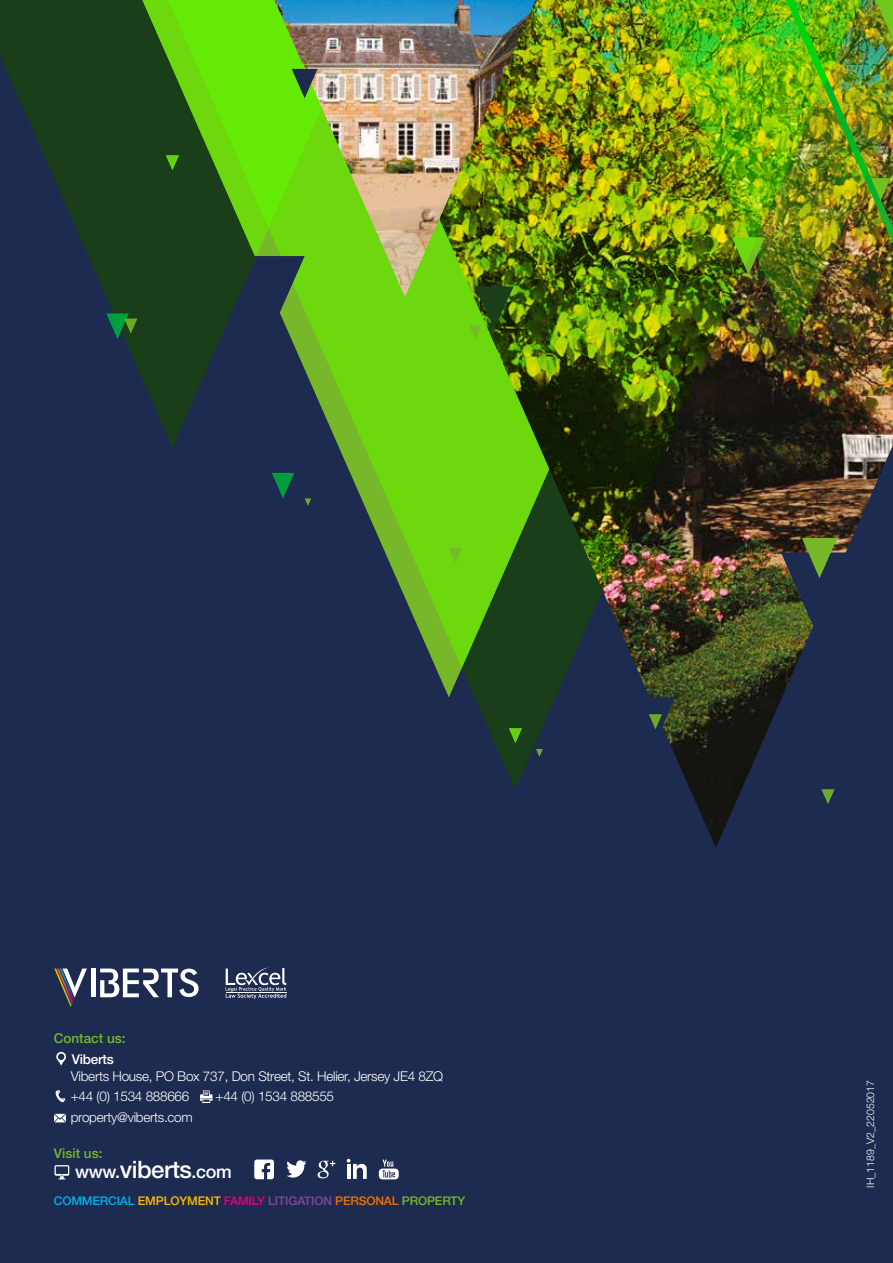
<style>
.page{position:relative;width:893px;height:1263px;background:#1e2b50}
.page>*{position:absolute;margin:0;border:0;box-sizing:border-box;transform-origin:0 0}
.t1{font:500 18px "Helvetica Neue LT Pro";letter-spacing:-.02em;color:#fff}
.t2{font:300 13.5px/20.7px "Helvetica Neue LT Pro";letter-spacing:-.02em;color:#fff}
.t3{font:500 13.5px "Helvetica Neue LT Pro";color:#76b82a}
.t4{font:500 13.5px "Helvetica Neue LT Pro";letter-spacing:-.02em;color:#fff}
.t5{font:500 12px "Helvetica Neue LT Pro";letter-spacing:-.01em;color:#00b1eb}
.t6{font:300 10.5px "Helvetica Neue LT Pro";color:#fff}
.s1{font-size:24px}
.s2{color:#fbba00}
.s3{color:#e6007d}
.s4{color:#814997}
.s5{color:#ee7203}
.s6{color:#76b82a}
</style>
<div class="page">
<img style="left:879px;top:340px;width:14px;height:136px">
<img style="left:879px;top:0;width:14px;height:340px">
<svg style="left:821px;top:789px;width:14px;height:15px"></svg>
<img style="left:272px;top:0;width:607px;height:789px">
<svg style="left:0;top:0;width:536px;height:447px"></svg>
<img style="left:274px;top:0;width:262px;height:297px">
<svg style="left:106px;top:313px;width:31px;height:26px"></svg>
<svg style="left:292px;top:69px;width:26px;height:29px"></svg>
<svg style="left:305px;top:498px;width:6px;height:8px"></svg>
<svg style="left:449px;top:548px;width:13px;height:15px"></svg>
<svg style="left:469px;top:286px;width:45px;height:53px"></svg>
<svg style="left:536px;top:749px;width:7px;height:8px"></svg>
<svg style="left:226px;top:968px;width:60px;height:31px"></svg>
<div style="left:91px;top:968px;width:5px;height:29px;background:#fff"></div>
<svg style="left:100px;top:968px;width:99px;height:29px"></svg>
<svg style="left:54px;top:968px;width:33px;height:39px"></svg>
<svg style="left:56px;top:1052px;width:10px;height:13px"></svg>
<svg style="left:55px;top:1090px;width:10px;height:12px"></svg>
<svg style="left:200px;top:1090px;width:12px;height:13px"></svg>
<svg style="left:54px;top:1114px;width:12px;height:8px"></svg>
<svg style="left:55px;top:1165px;width:14px;height:14px"></svg>
<svg style="left:317px;top:1161px;width:18px;height:17px"></svg>
<svg style="left:347px;top:1159px;width:20px;height:20px"></svg>
<svg style="left:287px;top:1160px;width:19px;height:18px"></svg>
<svg style="left:379px;top:1159px;width:20px;height:20px"></svg>
<svg style="left:254px;top:1159px;width:20px;height:20px"></svg>
<p class="t3" style="left:54px;top:1030px;width:73px">Contact us:</p>
<p class="t4" style="left:72px;top:1051px;width:44px">Viberts</p>
<p class="t2" style="left:71px;top:1065px;width:374px">Viberts House, PO Box 737, Don Street, St. Helier, Jersey JE4 8ZQ +44 (0) 1534 888666</p>
<p class="t2" style="left:216px;top:1086px;width:120px">+44 (0) 1534 888555</p>
<p class="t2" style="left:71px;top:1106px;width:123px">property@viberts.com</p>
<p class="t3" style="left:54px;top:1145px;width:50px">Visit us:</p>
<h1 class="t1" style="left:75px;top:1161px;width:158px">www.<span class="s1">viberts</span>.com</h1>
<p class="t5" style="left:54px;top:1193px;width:413px">COMMERCIAL <span class="s2">EMPLOYMENT</span> <span class="s3">FAMILY</span> <span class="s4">LITIGATION</span> <span class="s5">PERSONAL</span> <span class="s6">PROPERTY</span></p>
<p class="t6" style="left:864px;top:1188px;width:109px;rotate:-90deg">IH_1189_V2_22052017</p>
</div>
